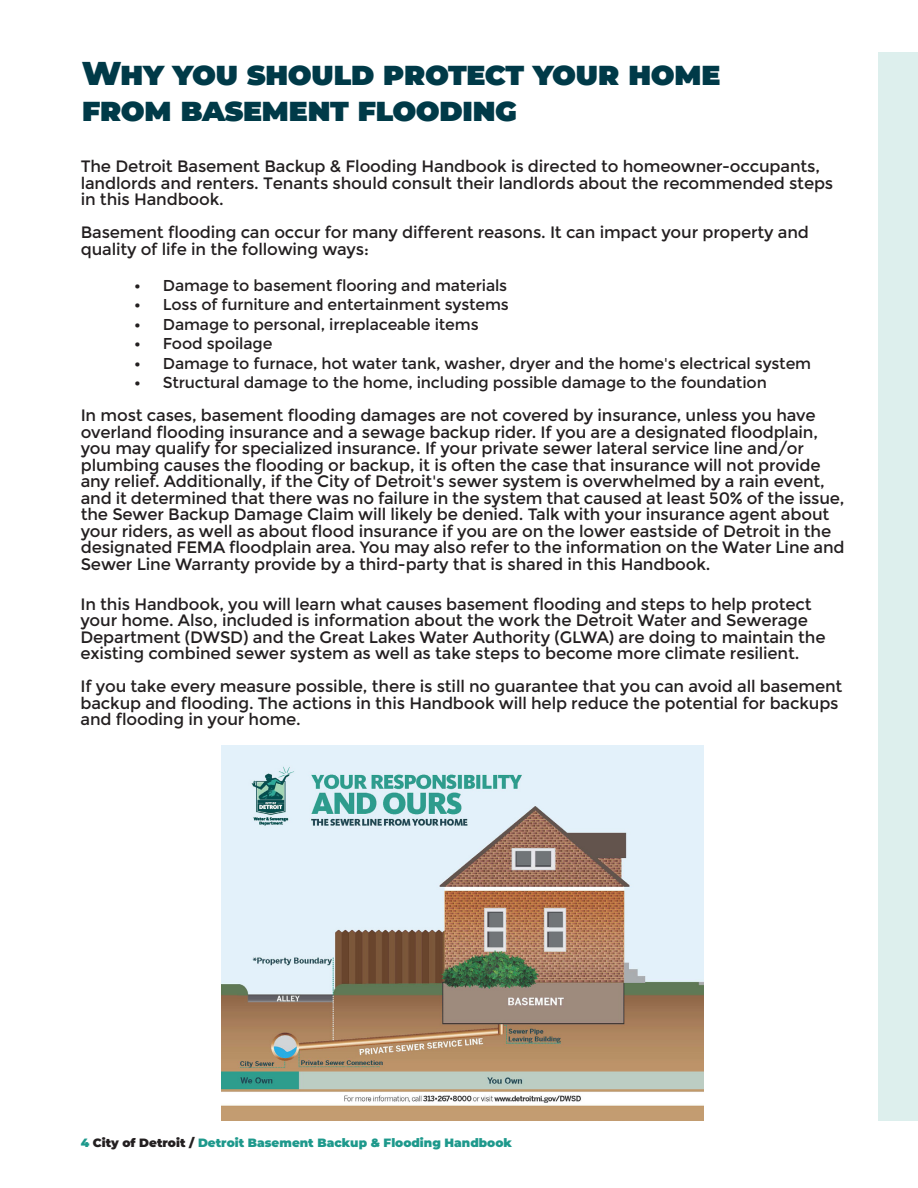
<style>
.page{position:relative;width:918px;height:1188px;background:#fff}
.page>*{position:absolute;margin:0;border:0;box-sizing:border-box;transform-origin:0 0}
.t1{font:900 33px/36px "Montserrat";letter-spacing:-.02em;color:#003a48}
.Body_Paragraph{font:16.5px/16.5px "Montserrat";letter-spacing:-.01em;color:#231f20}
.Body_Paragraph-2{font:15.75px "Montserrat";letter-spacing:-.01em;color:#231f20}
.t2{font:900 12px "Montserrat";color:#1e998c}
.s1{font-weight:900}
.s2{color:#231f20}
</style>
<div class="page">
<div style="left:878px;top:52px;width:40px;height:1069px;background:#ddefed"></div>
<img style="left:222px;top:745px;width:482px;height:376px">
<p class="t1" style="left:82px;top:54px;width:640px">Why you should protect your home from basement flooding</p>
<p class="Body_Paragraph" style="left:81px;top:158px;width:754px">The Detroit Basement Backup &amp; Flooding Handbook is directed to homeowner-occupants, landlords and renters. Tenants should consult their landlords about the recommended steps in this Handbook.</p>
<p class="Body_Paragraph" style="left:81px;top:224px;width:730px">Basement flooding can occur for many different reasons. It can impact your property and quality of life in the following ways:</p>
<p class="Body_Paragraph-2" style="left:135px;top:276px;width:374px"><span class="s1">·</span> Damage to basement flooring and materials</p>
<p class="Body_Paragraph-2" style="left:135px;top:295px;width:376px"><span class="s1">·</span> Loss of furniture and entertainment systems</p>
<p class="Body_Paragraph-2" style="left:135px;top:315px;width:345px"><span class="s1">·</span> Damage to personal, irreplaceable items</p>
<p class="Body_Paragraph-2" style="left:135px;top:334px;width:139px"><span class="s1">·</span> Food spoilage</p>
<p class="Body_Paragraph-2" style="left:135px;top:354px;width:678px"><span class="s1">·</span> Damage to furnace, hot water tank, washer, dryer and the home's electrical system</p>
<p class="Body_Paragraph-2" style="left:135px;top:373px;width:634px"><span class="s1">·</span> Structural damage to the home, including possible damage to the foundation</p>
<p class="Body_Paragraph" style="left:81px;top:407px;width:765px">In most cases, basement flooding damages are not covered by insurance, unless you have overland flooding insurance and a sewage backup rider. If you are a designated floodplain, you may qualify for specialized insurance. If your private sewer lateral service line and/or plumbing causes the flooding or backup, it is often the case that insurance will not provide any relief. Additionally, if the City of Detroit's sewer system is overwhelmed by a rain event, and it determined that there was no failure in the system that caused at least 50% of the issue, the Sewer Backup Damage Claim will likely be denied. Talk with your insurance agent about your riders, as well as about flood insurance if you are on the lower eastside of Detroit in the designated FEMA floodplain area. You may also refer to the information on the Water Line and Sewer Line Warranty provide by a third-party that is shared in this Handbook.</p>
<p class="Body_Paragraph" style="left:80px;top:596px;width:747px">In this Handbook, you will learn what causes basement flooding and steps to help protect your home. Also, included is information about the work the Detroit Water and Sewerage Department (DWSD) and the Great Lakes Water Authority (GLWA) are doing to maintain the existing combined sewer system as well as take steps to become more climate resilient.</p>
<p class="Body_Paragraph" style="left:80px;top:679px;width:763px">If you take every measure possible, there is still no guarantee that you can avoid all basement backup and flooding. The actions in this Handbook will help reduce the potential for backups and flooding in your home.</p>
<p class="t2" style="left:81px;top:1134px;width:433px">4 <span class="s2">City of Detroit /</span> Detroit Basement Backup &amp; Flooding Handbook</p>
</div>
